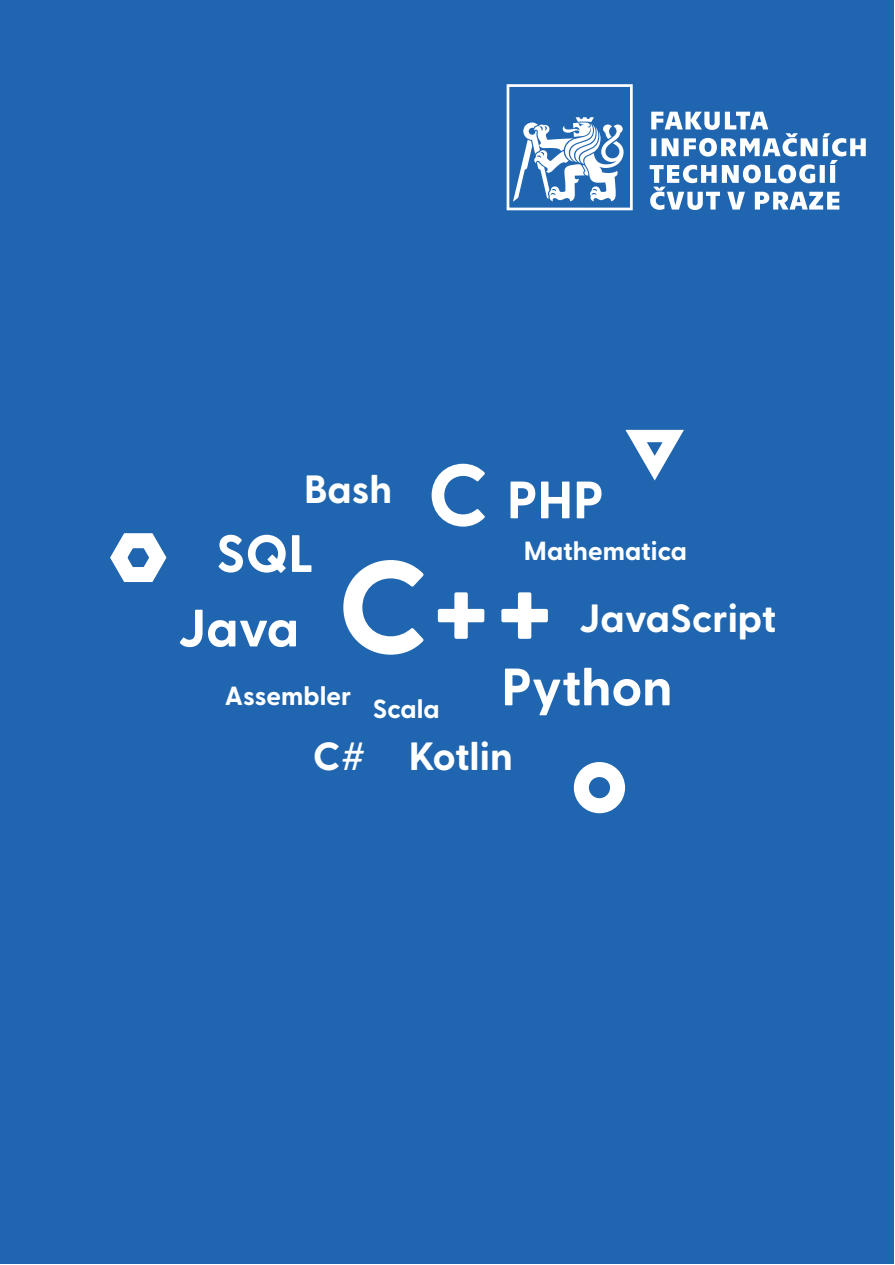
<style>
.page{position:relative;width:895px;height:1265px;background:#fff}
.page>*{position:absolute;margin:0;border:0;box-sizing:border-box;transform-origin:0 0}
.t1{font:700 131.25px "Greycliff CF";color:#fff}
.t2{font:700 87.15px "Greycliff CF";color:#fff}
.t3{font:700 52.5px/74.4px "Greycliff CF";color:#fff;text-align:right}
.t4{font:700 39.3px "Greycliff CF";color:#fff}
.t5{font:700 26.25px "Greycliff CF";color:#fff}
</style>
<div class="page">
<div style="left:1px;top:1px;width:893px;height:1263px;background:#1f65af"></div>
<svg style="left:506px;top:84px;width:127px;height:127px"></svg>
<svg style="left:649px;top:112px;width:216px;height:98px"></svg>
<svg style="left:110px;top:533px;width:57px;height:49px"></svg>
<div style="left:573px;top:762px;width:52px;height:51px;border:15px solid #fff;border-radius:50%"></div>
<svg style="left:625px;top:429px;width:59px;height:52px"></svg>
<h2 class="t2" style="left:427px;top:428px;width:63px">C</h2>
<h3 class="t4" style="left:304px;top:459px;width:90px">Bash</h3>
<h3 class="t3" style="left:507px;top:460px;width:98px">PHP</h3>
<h3 class="t3" style="left:177px;top:513px;width:137px">SQL<br>Java</h3>
<p class="t5" style="left:524px;top:530px;width:165px">Mathematica</p>
<h1 class="t1" style="left:337px;top:507px;width:221px">C++</h1>
<h3 class="t4" style="left:579px;top:588px;width:199px">JavaScript</h3>
<p class="t5" style="left:225px;top:676px;width:128px">Assembler</p>
<p class="t5" style="left:373px;top:688px;width:68px">Scala</p>
<h3 class="t3" style="left:501px;top:647px;width:173px">Python</h3>
<h3 class="t4" style="left:313px;top:725px;width:202px">C# Kotlin</h3>
</div>
